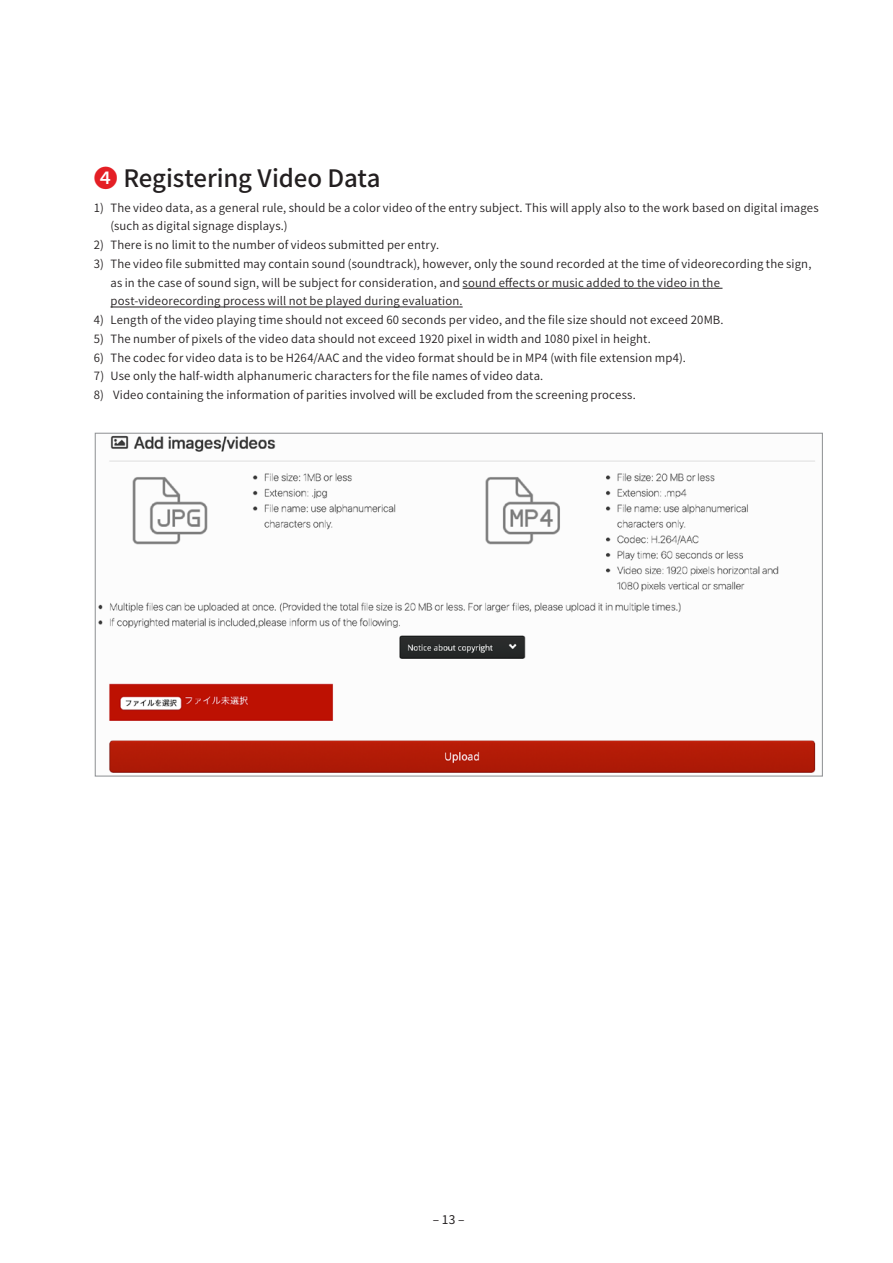
<style>
.page{position:relative;width:893px;height:1263px;background:#fff}
.page>*{position:absolute;margin:0;border:0;box-sizing:border-box;transform-origin:0 0}
.t1{font:500 24px "Noto Sans CJ Kjp";letter-spacing:-.01em;color:#231f20}
.t2{font:12px "Noto Sans CJ Kjp";color:#231f20}
.t3{font:600 11.4px/18.8px "Noto Sans CJ Kjp";letter-spacing:.015em;color:#231f20}
.s1{color:#e41f25}
</style>
<div class="page">
<img style="left:98px;top:435px;width:718px;height:338px">
<hr style="left:463px;top:288px;width:259px;height:1px;background:#231f20">
<hr style="left:110px;top:307px;width:353px;height:1px;background:#231f20">
<h1 class="t1" style="left:94px;top:165px;width:288px"><span class="s1">❹</span> Registering Video Data</h1>
<p class="t3" style="left:110px;top:198px;width:710px;text-indent:-16px">1) The video data, as a general rule, should be a color video of the entry subject. This will apply also to the work based on digital images (such as digital signage displays.)</p>
<p class="t3" style="left:94px;top:236px;width:347px">2) There is no limit to the number of videos submitted per entry.</p>
<p class="t3" style="left:110px;top:254px;width:702px;text-indent:-16px">3) The video file submitted may contain sound (soundtrack), however, only the sound recorded at the time of videorecording the sign, as in the case of sound sign, will be subject for consideration, and sound effects or music added to the video in the post-videorecording process will not be played during evaluation.</p>
<p class="t3" style="left:94px;top:311px;width:631px">4) Length of the video playing time should not exceed 60 seconds per video, and the file size should not exceed 20MB.</p>
<p class="t3" style="left:94px;top:330px;width:558px">5) The number of pixels of the video data should not exceed 1920 pixel in width and 1080 pixel in height.</p>
<p class="t3" style="left:94px;top:348px;width:593px">6) The codec for video data is to be H264/AAC and the video format should be in MP4 (with file extension mp4).</p>
<p class="t3" style="left:94px;top:367px;width:451px">7) Use only the half-width alphanumeric characters for the file names of video data.</p>
<p class="t3" style="left:94px;top:386px;width:543px">8) Video containing the information of parities involved will be excluded from the screening process.</p>
<p class="t2" style="left:433px;top:1212px;width:33px">– 13 –</p>
</div>
